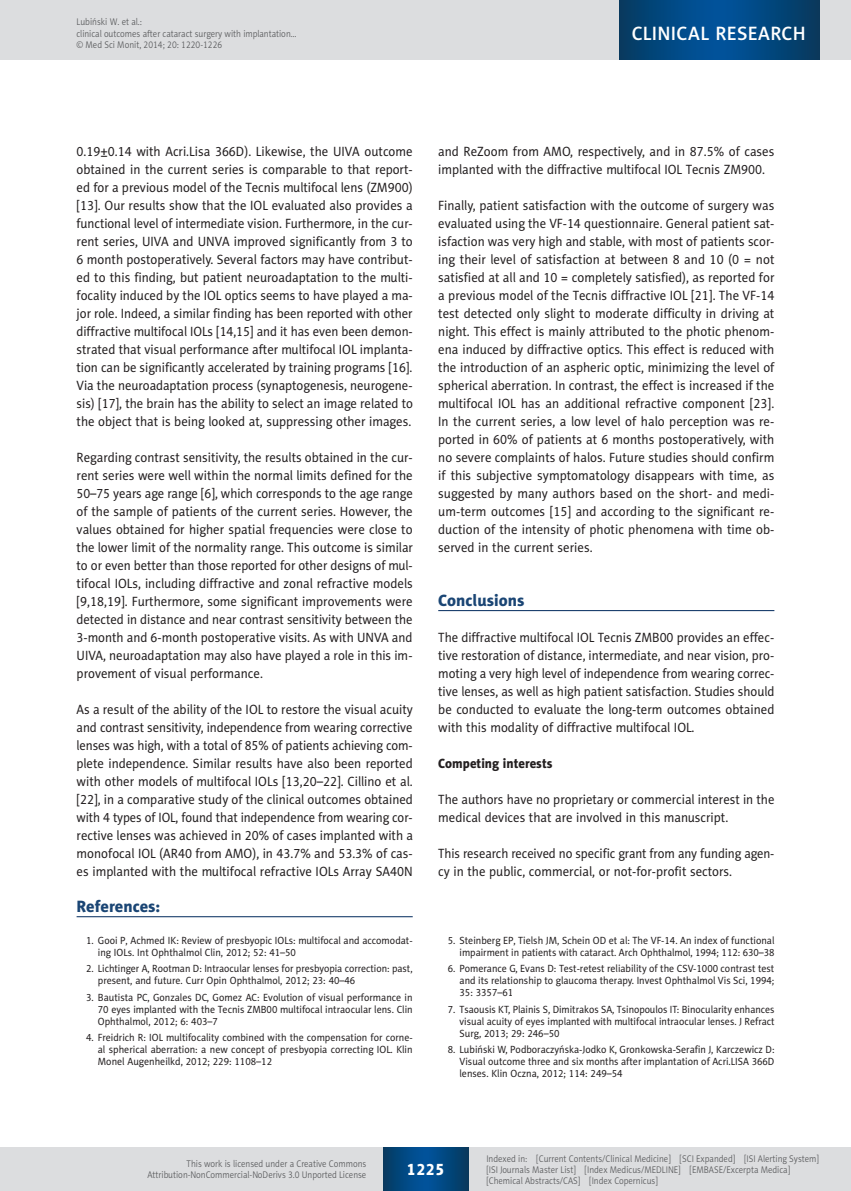
<style>
.page{position:relative;width:851px;height:1191px;background:#fff}
.page>*{position:absolute;margin:0;border:0;box-sizing:border-box;transform-origin:0 0}
.t1{font:19.5px "Naomi Sans EFN Medium";letter-spacing:.015em;color:#fff}
.MSM_Headline_1{font:16.5px "Naomi Sans EFN Heavy";color:#1a4574}
.MSM_Referencje_Tytul{font:16.5px "Naomi Sans EFN Heavy";color:#1a4574}
.t2{font:16.5px "Naomi Sans EFN Heavy";color:#fff}
.MSM_Body{font:13.5px/18px "Naomi Sans EFN";color:#231f20;text-align:justify;scale:.95 1}
.MSM_Body-2{font:13.5px/18px "Naomi Sans EFN";color:#231f20;scale:.93 1}
.MSM_Headline_2{font:13.5px "Naomi Sans EFN Heavy";color:#231f20;scale:.95 1}
.MSM_Referencje_punkt{font:10.5px/12px "Naomi Sans EFN";color:#231f20;text-align:justify;scale:.95 1}
.MSM_Referencje_punkt-2{font:10.5px/12px "Naomi Sans EFN";color:#231f20;scale:.94 1}
.t3{font:9.75px/11.2px "Naomi Sans EFN Light";color:#57585a;scale:.9 1}
</style>
<div class="page">
<hr style="left:438px;top:610px;width:336px;height:1px;background:#00295c">
<hr style="left:77px;top:916px;width:335px;height:1px;background:#00295c">
<div style="left:0;top:1148px;width:850px;height:43px;background:#dcdddf"></div>
<svg style="left:383px;top:1147px;width:85px;height:43px;background:#02477e"></svg>
<div style="left:0;top:0;width:850px;height:60px;background:#dcdddf"></div>
<svg style="left:619px;top:0;width:200px;height:60px;background:#02477e"></svg>
<p class="t3" style="left:77px;top:16px;width:246px">Lubiński W. et al.:<br>clinical outcomes after cataract surgery with implantation… © Med Sci Monit, 2014; 20: 1220-1226</p>
<h1 class="t1" style="left:631px;top:22px;width:175px">CLINICAL RESEARCH</h1>
<p class="MSM_Body" style="left:77px;top:142px;width:355px">0.19±0.14 with Acri.Lisa 366D). Likewise, the UIVA outcome obtained in the current series is comparable to that report&shy;ed for a previous model of the Tecnis multifocal lens (ZM900) [13]. Our results show that the IOL evaluated also provides a functional level of intermediate vision. Furthermore, in the cur&shy;rent series, UIVA and UNVA improved significantly from 3 to 6 month postoperatively. Several factors may have contribut&shy;ed to this finding, but patient neuroadaptation to the multi&shy;focality induced by the IOL optics seems to have played a ma&shy;jor role. Indeed, a similar finding has been reported with other diffractive multifocal IOLs [14,15] and it has even been demon&shy;strated that visual performance after multifocal IOL implanta&shy;tion can be significantly accelerated by training programs [16].<br>Via the neuroadaptation process (synaptogenesis, neurogene&shy;sis) [17], the brain has the ability to select an image related to the object that is being looked at, suppressing other images.</p>
<p class="MSM_Body" style="left:77px;top:448px;width:355px">Regarding contrast sensitivity, the results obtained in the cur&shy;rent series were well within the normal limits defined for the 50–75 years age range [6], which corresponds to the age range of the sample of patients of the current series. However, the values obtained for higher spatial frequencies were close to the lower limit of the normality range. This outcome is similar to or even better than those reported for other designs of mul&shy;tifocal IOLs, including diffractive and zonal refractive models [9,18,19]. Furthermore, some significant improvements were detected in distance and near contrast sensitivity between the 3-month and 6-month postoperative visits. As with UNVA and UIVA, neuroadaptation may also have played a role in this im&shy;provement of visual performance.</p>
<p class="MSM_Body" style="left:77px;top:700px;width:355px">As a result of the ability of the IOL to restore the visual acuity and contrast sensitivity, independence from wearing corrective lenses was high, with a total of 85% of patients achieving com&shy;plete independence. Similar results have also been reported with other models of multifocal IOLs [13,20–22]. Cillino et al. [22], in a comparative study of the clinical outcomes obtained with 4 types of IOL, found that independence from wearing cor&shy;rective lenses was achieved in 20% of cases implanted with a monofocal IOL (AR40 from AMO), in 43.7% and 53.3% of cas&shy;es implanted with the multifocal refractive IOLs Array SA40N</p>
<p class="MSM_Referencje_Tytul" style="left:77px;top:896px;width:85px">References:</p>
<p class="MSM_Referencje_punkt" style="left:98px;top:934px;width:333px;text-indent:-12px">1. Gooi P, Achmed IK: Review of presbyopic IOLs: multifocal and accomodat&shy;ing IOLs. Int Ophthalmol Clin, 2012; 52: 41–50</p>
<p class="MSM_Referencje_punkt-2" style="left:98px;top:963px;width:336px;text-indent:-12px">2. Lichtinger A, Rootman D: Intraocular lenses for presbyopia correction: past, present, and future. Curr Opin Ophthalmol, 2012; 23: 40–46</p>
<p class="MSM_Referencje_punkt" style="left:98px;top:991px;width:333px;text-indent:-12px">3. Bautista PC, Gonzales DC, Gomez AC: Evolution of visual performance in 70 eyes implanted with the Tecnis ZMB00 multifocal intraocular lens. Clin Ophthalmol, 2012; 6: 403–7</p>
<p class="MSM_Referencje_punkt" style="left:98px;top:1031px;width:333px;text-indent:-12px">4. Freidrich R: IOL multifocality combined with the compensation for corne&shy;al spherical aberration: a new concept of presbyopia correcting IOL. Klin Monel Augenheilkd, 2012; 229: 1108–12</p>
<p class="MSM_Body" style="left:438px;top:142px;width:355px">and ReZoom from AMO, respectively, and in 87.5% of cases implanted with the diffractive multifocal IOL Tecnis ZM900.</p>
<p class="MSM_Body" style="left:438px;top:196px;width:355px">Finally, patient satisfaction with the outcome of surgery was evaluated using the VF-14 questionnaire. General patient sat&shy;isfaction was very high and stable, with most of patients scor&shy;ing their level of satisfaction at between 8 and 10 (0 = not satisfied at all and 10 = completely satisfied), as reported for a previous model of the Tecnis diffractive IOL [21]. The VF-14 test detected only slight to moderate difficulty in driving at night. This effect is mainly attributed to the photic phenom&shy;ena induced by diffractive optics. This effect is reduced with the introduction of an aspheric optic, minimizing the level of spherical aberration. In contrast, the effect is increased if the multifocal IOL has an additional refractive component [23].<br>In the current series, a low level of halo perception was re&shy;ported in 60% of patients at 6 months postoperatively, with no severe complaints of halos. Future studies should confirm if this subjective symptomatology disappears with time, as suggested by many authors based on the short- and medi&shy;um-term outcomes [15] and according to the significant re&shy;duction of the intensity of photic phenomena with time ob&shy;served in the current series.</p>
<p class="MSM_Headline_1" style="left:438px;top:590px;width:88px">Conclusions</p>
<p class="MSM_Body" style="left:438px;top:628px;width:355px">The diffractive multifocal IOL Tecnis ZMB00 provides an effec&shy;tive restoration of distance, intermediate, and near vision, pro&shy;moting a very high level of independence from wearing correc&shy;tive lenses, as well as high patient satisfaction. Studies should be conducted to evaluate the long-term outcomes obtained with this modality of diffractive multifocal IOL.</p>
<p class="MSM_Headline_2" style="left:438px;top:755px;width:122px">Competing interests</p>
<p class="MSM_Body" style="left:438px;top:790px;width:355px">The authors have no proprietary or commercial interest in the medical devices that are involved in this manuscript.</p>
<p class="MSM_Body-2" style="left:438px;top:844px;width:363px">This research received no specific grant from any funding agen&shy;cy in the public, commercial, or not-for-profit sectors.</p>
<p class="MSM_Referencje_punkt" style="left:447px;top:934px;width:345px;text-align:right">5. Steinberg EP, Tielsh JM, Schein OD et al: The VF-14. An index of functional impairment in patients with cataract. Arch Ophthalmol, 1994; 112: 630–38</p>
<p class="MSM_Referencje_punkt" style="left:459px;top:963px;width:333px;text-indent:-12px">6. Pomerance G, Evans D: Test-retest reliability of the CSV-1000 contrast test and its relationship to glaucoma therapy. Invest Ophthalmol Vis Sci, 1994; 35: 3357–61</p>
<p class="MSM_Referencje_punkt-2" style="left:459px;top:1003px;width:336px;text-align:justify;text-indent:-12px">7. Tsaousis KT, Plainis S, Dimitrakos SA, Tsinopoulos IT: Binocularity enhances visual acuity of eyes implanted with multifocal intraocular lenses. J Refract Surg, 2013; 29: 246–50</p>
<p class="MSM_Referencje_punkt" style="left:459px;top:1043px;width:333px;text-indent:-12px">8. Lubiński W, Podboraczyńska-Jodko K, Gronkowska-Serafin J, Karczewicz D:<br>Visual outcome three and six months after implantation of Acri.LISA 366D lenses. Klin Oczna, 2012; 114: 249–54</p>
<p class="t3" style="left:147px;top:1158px;width:245px;text-align:right">This work is licensed under a Creative Commons<br>Attribution-NonCommercial-NoDerivs 3.0 Unported License</p>
<p class="t2" style="left:406px;top:1159px;width:40px">1225</p>
<p class="t3" style="left:486px;top:1152px;width:371px">Indexed in: [Current Contents/Clinical Medicine] [SCI Expanded] [ISI Alerting System] [ISI Journals Master List] [Index Medicus/MEDLINE] [EMBASE/Excerpta Medica] [Chemical Abstracts/CAS] [Index Copernicus]</p>
</div>
